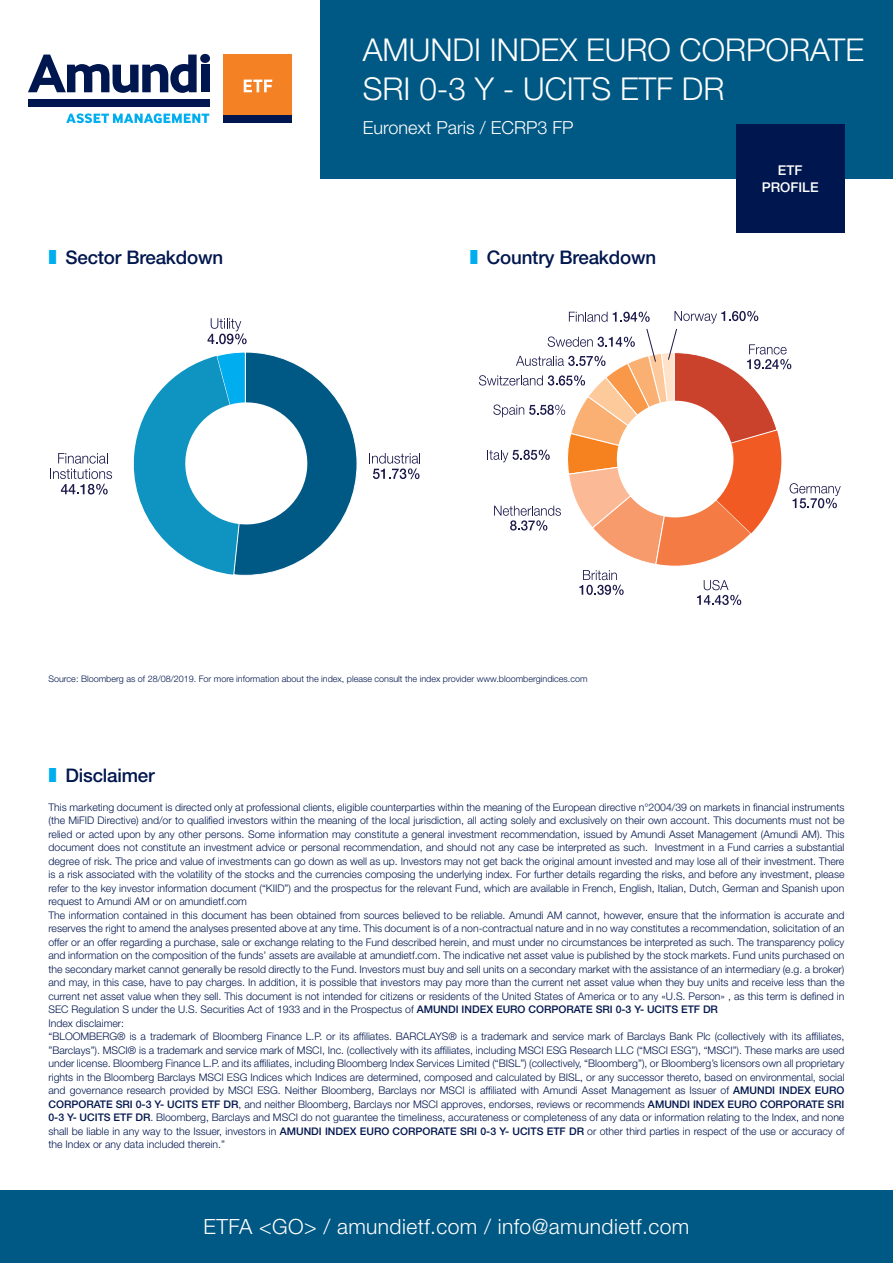
<style>
.page{position:relative;width:893px;height:1263px;background:#fff}
.page>*{position:absolute;margin:0;border:0;box-sizing:border-box;transform-origin:0 0}
.t1{font:300 31.5px/39px "Helvetica Neue LT Std";color:#fff}
.t2{font:300 21px "Helvetica Neue LT Std";letter-spacing:.02em;color:#fff}
.t3{font:500 18.75px "Helvetica Neue LT Std";letter-spacing:-.01em;color:#00164e}
.t4{font:300 18px "Helvetica Neue LT Std";color:#fff}
.t5{font:500 13.5px/16.5px "Helvetica Neue LT Std";color:#fff;text-align:center}
.t6{font:300 10.5px/13.5px "Helvetica Neue LT Std";color:#00164e}
.t7{font:300 9px "Helvetica Neue LT Std";color:#00164e}
.s1{color:#00aeef}
.s2{font-weight:500}
</style>
<div class="page">
<div style="left:320px;top:0;width:573px;height:179px;background:#005884"></div>
<div style="left:0;top:1191px;width:893px;height:72px;background:#005884"></div>
<div style="left:28px;top:99px;width:181px;height:7px;background:#00164e"></div>
<svg style="left:28px;top:55px;width:169px;height:38px"></svg>
<div style="left:200px;top:54px;width:10px;height:9px;background:#00164e;border-radius:50%"></div>
<div style="left:201px;top:65px;width:8px;height:27px;background:#00164e"></div>
<svg style="left:66px;top:113px;width:143px;height:11px"></svg>
<div style="left:224px;top:55px;width:68px;height:68px;background:#f58125"></div>
<div style="left:224px;top:116px;width:68px;height:7px;background:#00164e"></div>
<svg style="left:244px;top:80px;width:28px;height:12px"></svg>
<div style="left:736px;top:124px;width:108px;height:109px;background:#00164e"></div>
<svg style="left:133px;top:352px;width:224px;height:224px"></svg>
<svg style="left:369px;top:453px;width:51px;height:26px"></svg>
<svg style="left:50px;top:453px;width:62px;height:42px"></svg>
<svg style="left:208px;top:318px;width:39px;height:26px"></svg>
<svg style="left:479px;top:311px;width:362px;height:294px"></svg>
<h3 class="t3" style="left:48px;top:246px;width:176px"><span class="s1">❚</span> Sector Breakdown</h3>
<h1 class="t1" style="left:363px;top:30px;width:503px">AMUNDI INDEX EURO CORPORATE<br>SRI 0-3 Y - UCITS ETF DR</h1>
<h3 class="t4" style="left:363px;top:117px;width:212px">Euronext Paris / ECRP3 FP</h3>
<p class="t5" style="left:762px;top:162px;width:58px">ETF<br>PROFILE</p>
<h3 class="t3" style="left:470px;top:246px;width:188px"><span class="s1">❚</span> Country Breakdown</h3>
<p class="t7" style="left:48px;top:673px;width:541px">Source: Bloomberg as of 28/08/2019. For more information about the index, please consult the index provider www.bloombergindices.com</p>
<h3 class="t3" style="left:48px;top:764px;width:108px"><span class="s1">❚</span> Disclaimer</h3>
<p class="t6" style="left:48px;top:800px;width:798px">This marketing document is directed only at professional clients, eligible counterparties within the meaning of the European directive n°2004/39 on markets in financial instruments (the MiFID Directive) and/or to qualified investors within the meaning of the local jurisdiction, all acting solely and exclusively on their own account. This documents must not be relied or acted upon by any other persons. Some information may constitute a general investment recommendation, issued by Amundi Asset Management (Amundi AM). This document does not constitute an investment advice or personal recommendation, and should not any case be interpreted as such. Investment in a Fund carries a substantial degree of risk. The price and value of investments can go down as well as up. Investors may not get back the original amount invested and may lose all of their investment. There is a risk associated with the volatility of the stocks and the currencies composing the underlying index. For further details regarding the risks, and before any investment, please refer to the key investor information document (“KIID”) and the prospectus for the relevant Fund, which are available in French, English, Italian, Dutch, German and Spanish upon request to Amundi AM or on amundietf.com<br>The information contained in this document has been obtained from sources believed to be reliable. Amundi AM cannot, however, ensure that the information is accurate and reserves the right to amend the analyses presented above at any time. This document is of a non-contractual nature and in no way constitutes a recommendation, solicitation of an offer or an offer regarding a purchase, sale or exchange relating to the Fund described herein, and must under no circumstances be interpreted as such. The transparency policy and information on the composition of the funds’ assets are available at amundietf.com. The indicative net asset value is published by the stock markets. Fund units purchased on the secondary market cannot generally be resold directly to the Fund. Investors must buy and sell units on a secondary market with the assistance of an intermediary (e.g. a broker) and may, in this case, have to pay charges. In addition, it is possible that investors may pay more than the current net asset value when they buy units and receive less than the current net asset value when they sell. This document is not intended for citizens or residents of the United States of America or to any «U.S. Person» , as this term is defined in SEC Regulation S under the U.S. Securities Act of 1933 and in the Prospectus of <span class="s2">AMUNDI INDEX EURO CORPORATE SRI 0-3 Y- UCITS ETF DR<br></span>Index disclaimer:<br>“BLOOMBERG® is a trademark of Bloomberg Finance L.P. or its affiliates. BARCLAYS® is a trademark and service mark of Barclays Bank Plc (collectively with its affiliates, ”Barclays”). MSCI® is a trademark and service mark of MSCI, Inc. (collectively with its affiliates, including MSCI ESG Research LLC (“MSCI ESG”), “MSCI”). These marks are used under license. Bloomberg Finance L.P. and its affiliates, including Bloomberg Index Services Limited (“BISL”) (collectively, “Bloomberg”), or Bloomberg’s licensors own all proprietary rights in the Bloomberg Barclays MSCI ESG Indices which Indices are determined, composed and calculated by BISL, or any successor thereto, based on environmental, social and governance research provided by MSCI ESG. Neither Bloomberg, Barclays nor MSCI is affiliated with Amundi Asset Management as Issuer of <span class="s2">AMUNDI INDEX EURO CORPORATE SRI 0-3 Y- UCITS ETF DR</span>, and neither Bloomberg, Barclays nor MSCI approves, endorses, reviews or recommends <span class="s2">AMUNDI INDEX EURO CORPORATE SRI 0-3 Y- UCITS ETF DR</span>. Bloomberg, Barclays and MSCI do not guarantee the timeliness, accurateness or completeness of any data or information relating to the Index, and none shall be liable in any way to the Issuer, investors in <span class="s2">AMUNDI INDEX EURO CORPORATE SRI 0-3 Y- UCITS ETF DR</span> or other third parties in respect of the use or accuracy of the Index or any data included therein.”</p>
<h2 class="t2" style="left:204px;top:1214px;width:487px">ETFA &lt;GO&gt; / amundietf.com / info@amundietf.com</h2>
</div>
